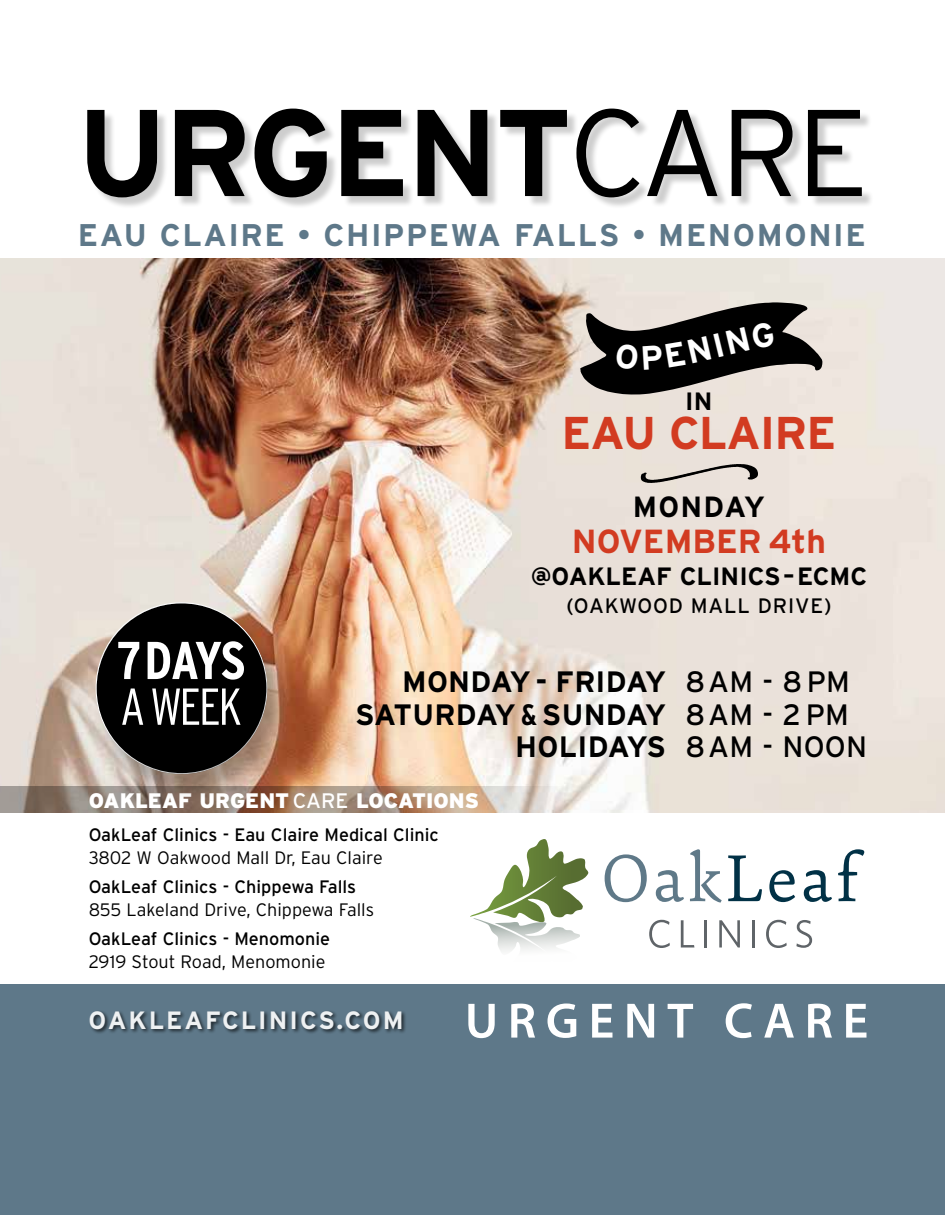
<style>
.page{position:relative;width:945px;height:1215px;background:#fff}
.page>*{position:absolute;margin:0;border:0;box-sizing:border-box;transform-origin:0 0}
.t1{font:167.25px "Chinup Buttercup Elements";color:#000;scale:1.62 1}
.t2{font:700 123px "Interstate";letter-spacing:-.03em;color:#000}
.t3{font:700 condensed 53.1px "Interstate";letter-spacing:-.03em;color:#fff}
.t4{font:300 condensed 51.9px "Interstate";color:#fff}
.t5{font:600 50.1px "Myriad Pro";letter-spacing:.19em;color:#fff}
.t6{font:700 45.9px "Interstate";letter-spacing:-.02em;color:#d23b21}
.t7{font:700 33.3px "Interstate";color:#d23b21}
.t8{font:700 31.35px "Interstate";letter-spacing:.05em;color:#5e7889}
.t9{font:700 29.4px/32.4px "Interstate";letter-spacing:.01em;color:#000;text-align:right}
.t10{font:29.4px/32.4px "Interstate";letter-spacing:.01em;color:#000}
.t11{font:700 29.25px "Interstate";letter-spacing:.04em;color:#000}
.t12{font:700 25.05px "Interstate";color:#000}
.t13{font:700 25.05px "Interstate";letter-spacing:.08em;color:#fff}
.t14{font:900 21px "Interstate";color:#fff}
.t15{font:20.85px "Interstate";letter-spacing:.04em;color:#000}
.t16{font:18px "Interstate";color:#000}
.t17{font:300 18px "Interstate";color:#000}
.s1{font-weight:300}
.s2{font-weight:400;font-stretch:condensed}
.s3{font-weight:900}
.s4{font-stretch:condensed}
.s5{font-weight:400}
</style>
<div class="page">
<img style="left:0;top:259px;width:945px;height:527px">
<div style="left:89px;top:110px;width:785px;height:100px;background:#000;opacity:.2"></div>
<div style="left:0;top:985px;width:945px;height:230px;background:#5e7889"></div>
<svg style="left:470px;top:839px;width:119px;height:113px"></svg>
<svg style="left:605px;top:854px;width:42px;height:48px"></svg>
<svg style="left:656px;top:870px;width:28px;height:32px"></svg>
<svg style="left:690px;top:849px;width:32px;height:54px"></svg>
<svg style="left:728px;top:855px;width:34px;height:46px"></svg>
<svg style="left:769px;top:870px;width:26px;height:32px"></svg>
<svg style="left:804px;top:870px;width:28px;height:32px"></svg>
<svg style="left:838px;top:849px;width:26px;height:52px"></svg>
<svg style="left:649px;top:920px;width:21px;height:28px"></svg>
<svg style="left:681px;top:920px;width:13px;height:28px"></svg>
<hr style="left:704px;top:920px;width:3px;height:28px;background:#5f6468">
<svg style="left:719px;top:920px;width:21px;height:28px"></svg>
<hr style="left:752px;top:920px;width:3px;height:28px;background:#5f6468">
<svg style="left:766px;top:920px;width:21px;height:28px"></svg>
<svg style="left:796px;top:920px;width:16px;height:28px"></svg>
<svg style="left:0;top:786px;width:945px;height:27px;background:#c7b9ac"></svg>
<div style="left:89px;top:1010px;width:318px;height:25px;background:#000;opacity:.75"></div>
<div style="left:92px;top:606px;width:195px;height:195px;background:#000;opacity:.24"></div>
<svg style="left:94px;top:601px;width:175px;height:175px;background:#35302c"></svg>
<div style="left:616px;top:322px;width:159px;height:48px;background:#ece3dc"></div>
<div style="left:642px;top:449px;width:117px;height:50px;background:#eae1da"></div>
<h2 class="t2" style="left:77px;top:84px;width:794px">URGENT<span class="s1">CARE</span></h2>
<h3 class="t8" style="left:78px;top:217px;width:789px">EAU CLAIRE <span class="s2">•</span> CHIPPEWA FALLS <span class="s2">•</span> MENOMONIE</h3>
<h1 class="t1" style="left:558px;top:260px;width:176px">U</h1>
<h3 class="t12" style="left:685px;top:387px;width:29px">IN</h3>
<h3 class="t6" style="left:562px;top:407px;width:276px">EAU CLAIRE</h3>
<h3 class="t11" style="left:633px;top:491px;width:133px">MONDAY</h3>
<h3 class="t7" style="left:572px;top:522px;width:255px">NOVEMBER 4th</h3>
<h3 class="t12" style="left:531px;top:562px;width:338px"><span class="s3">@</span>OAKLEAF CLINICS–ECMC</h3>
<p class="t15" style="left:566px;top:594px;width:266px">(OAKWOOD MALL DRIVE)</p>
<h3 class="t3" style="left:117px;top:631px;width:130px">7DAYS</h3>
<h3 class="t4" style="left:120px;top:677px;width:123px">A WEEK</h3>
<h3 class="t9" style="left:355px;top:665px;width:313px">MONDAY - FRIDAY<br>SATURDAY <span class="s4">&amp;</span> SUNDAY<br>HOLIDAYS</h3>
<h3 class="t10" style="left:685px;top:665px;width:183px">8 AM - 8 PM<br>8 AM - 2 PM<br>8 AM - NOON</h3>
<p class="t14" style="left:89px;top:789px;width:392px">OAKLEAF URGENT <span class="s5">CARE</span> LOCATIONS</p>
<p class="t16" style="left:89px;top:825px;width:352px">OakLeaf Clinics - Eau Claire Medical Clinic</p>
<p class="t17" style="left:89px;top:848px;width:296px">3802 W Oakwood Mall Dr, Eau Claire</p>
<p class="t16" style="left:89px;top:877px;width:269px">OakLeaf Clinics - Chippewa Falls</p>
<p class="t17" style="left:89px;top:900px;width:287px">855 Lakeland Drive, Chippewa Falls</p>
<p class="t16" style="left:89px;top:929px;width:243px">OakLeaf Clinics - Menomonie</p>
<p class="t17" style="left:89px;top:952px;width:238px">2919 Stout Road, Menomonie</p>
<h3 class="t13" style="left:89px;top:1006px;width:316px">OAKLEAFCLINICS.COM</h3>
<h3 class="t5" style="left:465px;top:989px;width:405px">URGENT CARE</h3>
</div>
